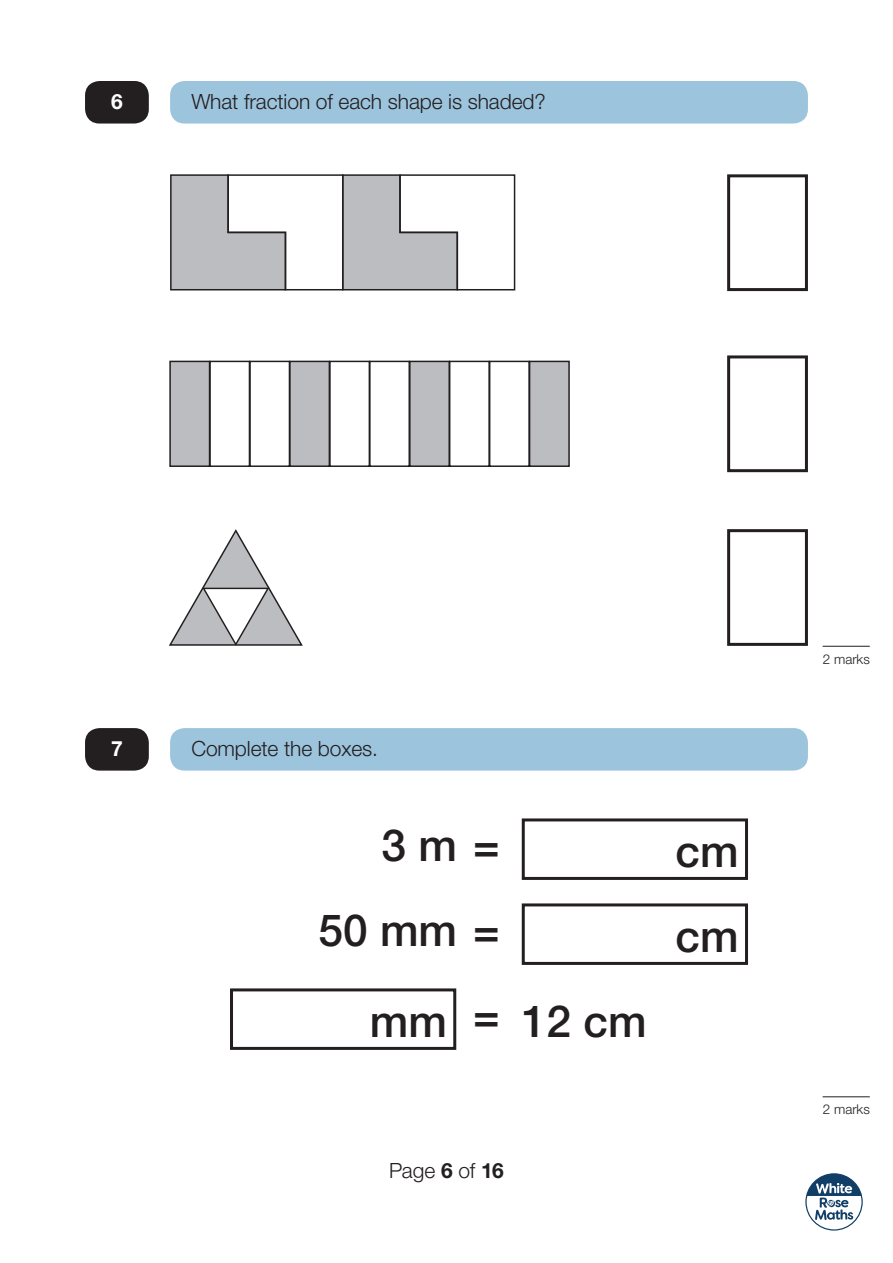
<style>
.page{position:relative;width:893px;height:1263px;background:#fff}
.page>*{position:absolute;margin:0;border:0;box-sizing:border-box;transform-origin:0 0}
.t1{font:500 44.25px "Helvetica Neue";color:#231f20}
.t2{font:300 21px "Helvetica Neue";letter-spacing:-.005em;color:#231f20}
.t3{font:700 21px "Helvetica Neue";color:#fff}
.t4{font:300 13.5px "Helvetica Neue";color:#231f20}
.s1{font-weight:700}
</style>
<div class="page">
<svg style="left:805px;top:1173px;width:58px;height:57px"></svg>
<div style="left:85px;top:81px;width:64px;height:43px;background:#231f20;border-radius:14px"></div>
<div style="left:85px;top:728px;width:64px;height:43px;background:#231f20;border-radius:14px"></div>
<div style="left:170px;top:81px;width:638px;height:43px;background:#9dc4dd;border-radius:14px"></div>
<div style="left:170px;top:728px;width:638px;height:43px;background:#9dc4dd;border-radius:14px"></div>
<div style="left:727px;top:529px;width:81px;height:117px;border:3px solid #231f20"></div>
<div style="left:727px;top:355px;width:81px;height:117px;border:3px solid #231f20"></div>
<div style="left:727px;top:174px;width:81px;height:117px;border:3px solid #231f20"></div>
<hr style="left:823px;top:646px;width:47px;height:1px;background:#231f20">
<hr style="left:823px;top:1096px;width:47px;height:1px;background:#231f20">
<svg style="left:170px;top:174px;width:346px;height:117px"></svg>
<div style="left:170px;top:361px;width:40px;height:105px;background:#bcbdc0"></div>
<div style="left:169px;top:361px;width:41px;height:106px;border:2px solid #231f20"></div>
<div style="left:249px;top:361px;width:41px;height:106px;border:2px solid #231f20"></div>
<div style="left:410px;top:361px;width:39px;height:105px;background:#bcbdc0"></div>
<div style="left:209px;top:361px;width:41px;height:106px;border:2px solid #231f20"></div>
<div style="left:369px;top:361px;width:41px;height:106px;border:2px solid #231f20"></div>
<div style="left:290px;top:361px;width:39px;height:105px;background:#bcbdc0"></div>
<div style="left:289px;top:361px;width:41px;height:106px;border:2px solid #231f20"></div>
<div style="left:449px;top:361px;width:41px;height:106px;border:2px solid #231f20"></div>
<div style="left:530px;top:361px;width:39px;height:105px;background:#bcbdc0"></div>
<div style="left:529px;top:361px;width:41px;height:106px;border:2px solid #231f20"></div>
<svg style="left:169px;top:529px;width:134px;height:117px"></svg>
<div style="left:522px;top:818px;width:226px;height:62px;border:3px solid #231f20"></div>
<div style="left:522px;top:903px;width:226px;height:62px;border:3px solid #231f20"></div>
<div style="left:230px;top:988px;width:226px;height:62px;border:3px solid #231f20"></div>
<p class="t3" style="left:111px;top:88px;width:13px">6</p>
<p class="t2" style="left:191px;top:88px;width:356px">What fraction of each shape is shaded?</p>
<p class="t3" style="left:111px;top:735px;width:13px">7</p>
<p class="t2" style="left:191px;top:735px;width:188px">Complete the boxes.</p>
<p class="t1" style="left:382px;top:819px;width:120px">3 m =</p>
<p class="t1" style="left:318px;top:904px;width:183px">50 mm =</p>
<p class="t1" style="left:370px;top:995px;width:79px">mm</p>
<p class="t1" style="left:473px;top:989px;width:28px">=</p>
<p class="t1" style="left:522px;top:995px;width:126px">12 cm</p>
<p class="t1" style="left:675px;top:825px;width:65px">cm</p>
<p class="t1" style="left:675px;top:910px;width:65px">cm</p>
<p class="t2" style="left:389px;top:1157px;width:116px">Page <span class="s1">6</span> of <span class="s1">16</span></p>
<p class="t4" style="left:823px;top:650px;width:49px">2 marks</p>
<p class="t4" style="left:823px;top:1101px;width:49px">2 marks</p>
</div>
